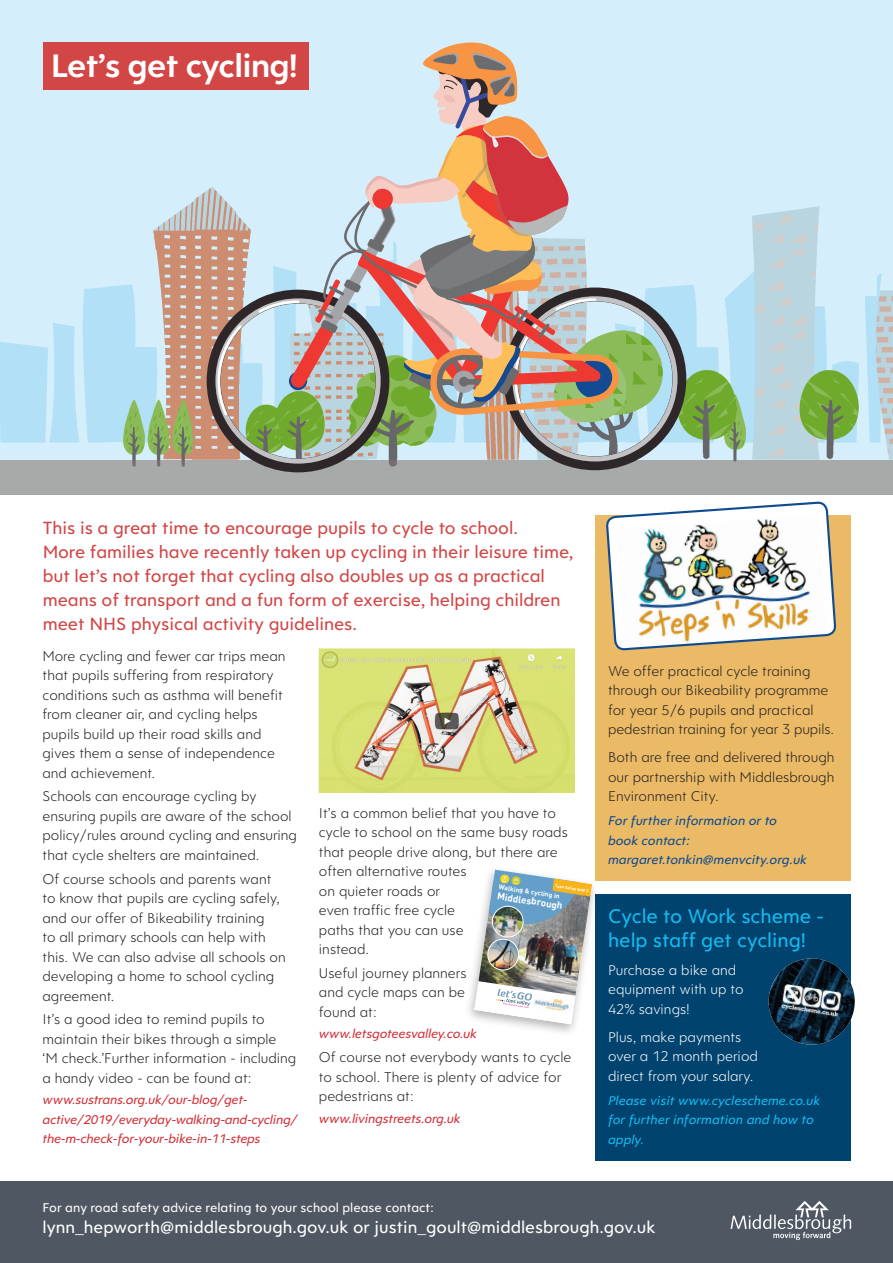
<style>
.page{position:relative;width:893px;height:1263px;background:#fff}
.page>*{position:absolute;margin:0;border:0;box-sizing:border-box;transform-origin:0 0}
.t1{font:34.5px "Clarika Pro Geo Dm";letter-spacing:-.02em;color:#fff}
.t2{font:500 21px "Clarika Pro Geo";letter-spacing:-.005em;color:#14baee}
.t3{font:500 18.75px/24px "Clarika Pro Geo";letter-spacing:-.005em;color:#d24646}
.t4{font:500 18px "Clarika Pro Geo";color:#fff}
.t5{font:300 15px/19.5px "Clarika Pro Geo";color:#231f20}
.t6{font:300 15px "Clarika Pro Geo";color:#fff}
.t7{font:italic 500 13.5px "Clarika Pro Geo";letter-spacing:-.02em;color:#d2333c}
.t8{font:italic 500 13.5px/19.5px "Clarika Pro Geo";color:#104b8f}
.t9{font:italic 500 13.5px "Clarika Pro Geo";color:#14baee}
.t10{font:500 13.5px "Clarika Pro Geo";color:#fff}
.t11{font:700 9.9px "DIN Pro";color:#fff}
.t12{font:700 6.75px "DIN Pro";color:#fff}
.t13{font:700 4.2px "DIN Pro";color:#fff}
</style>
<div class="page">
<svg style="left:0;top:0;width:893px;height:461px;background:#c8e2e8"></svg>
<div style="left:0;top:461px;width:893px;height:34px;background:#a8a9a9"></div>
<svg style="left:207px;top:42px;width:479px;height:430px;background:#bfbeb8"></svg>
<div style="left:0;top:1181px;width:893px;height:82px;background:#4f5763"></div>
<div style="left:43px;top:43px;width:265px;height:47px;background:#d24646"></div>
<svg style="left:730px;top:1201px;width:121px;height:39px"></svg>
<div style="left:595px;top:515px;width:255px;height:366px;background:#eaba67"></div>
<svg style="left:607px;top:450px;width:229px;height:201px"></svg>
<div style="left:464px;top:865px;width:135px;height:172px;background:#231f20;opacity:.33"></div>
<img style="left:474px;top:870px;width:118px;height:154px">
<div style="left:595px;top:894px;width:255px;height:266px;background:#01436f"></div>
<img style="left:768px;top:958px;width:87px;height:90px">
<img style="left:319px;top:648px;width:255px;height:144px">
<h1 class="t1" style="left:51px;top:44px;width:248px">Let’s get cycling!</h1>
<h4 class="t3" style="left:43px;top:515px;width:532px">This is a great time to encourage pupils to cycle to school.<br>More families have recently taken up cycling in their leisure time, but let’s not forget that cycling also doubles up as a practical means of transport and a fun form of exercise, helping children meet NHS physical activity guidelines.</h4>
<p class="t5" style="left:43px;top:646px;width:245px">More cycling and fewer car trips mean that pupils suffering from respiratory conditions such as asthma will benefit from cleaner air, and cycling helps pupils build up their road skills and gives them a sense of independence and achievement.</p>
<p class="t5" style="left:43px;top:786px;width:251px">Schools can encourage cycling by ensuring pupils are aware of the school</p>
<p class="t5" style="left:608px;top:661px;width:228px">We offer practical cycle training through our Bikeability programme for year 5/6 pupils and practical pedestrian training for year 3 pupils.</p>
<p class="t5" style="left:608px;top:747px;width:228px;text-align:justify">Both are free and delivered through our partnership with Middlesbrough Environment City.</p>
<p class="t8" style="left:608px;top:810px;width:200px">For further information or to book contact: margaret.tonkin@menvcity.org.uk</p>
<p class="t5" style="left:319px;top:803px;width:238px">It’s a common belief that you have to</p>
<p class="t5" style="left:43px;top:825px;width:256px">policy/rules around cycling and ensuring</p>
<p class="t5" style="left:319px;top:822px;width:250px">cycle to school on the same busy roads</p>
<p class="t5" style="left:43px;top:845px;width:219px">that cycle shelters are maintained.</p>
<p class="t5" style="left:319px;top:842px;width:240px">that people drive along, but there are</p>
<p class="t5" style="left:319px;top:861px;width:149px">often alternative routes</p>
<p class="t5" style="left:43px;top:869px;width:231px">Of course schools and parents want</p>
<p class="t13" style="left:556px;top:883px;width:35px;rotate:9deg">Tees Valley Map 3</p>
<p class="t11" style="left:498px;top:889px;width:67px;rotate:8deg">Middlesbrough</p>
<p class="t12" style="left:499px;top:882px;width:63px;rotate:8deg">Walking &amp; cycling in</p>
<p class="t5" style="left:319px;top:881px;width:123px">on quieter roads or</p>
<p class="t5" style="left:319px;top:900px;width:138px">even traffic free cycle</p>
<p class="t5" style="left:43px;top:888px;width:239px">to know that pupils are cycling safely,</p>
<p class="t5" style="left:43px;top:908px;width:224px">and our offer of Bikeability training</p>
<h3 class="t2" style="left:608px;top:903px;width:218px">Cycle to Work scheme -</h3>
<p class="t5" style="left:43px;top:927px;width:225px">to all primary schools can help with</p>
<p class="t5" style="left:43px;top:947px;width:245px">this. We can also advise all schools on</p>
<p class="t5" style="left:319px;top:920px;width:146px">paths that you can use</p>
<p class="t5" style="left:319px;top:939px;width:52px">instead.</p>
<h3 class="t2" style="left:608px;top:927px;width:199px">help staff get cycling!</h3>
<p class="t5" style="left:43px;top:966px;width:233px">developing a home to school cycling</p>
<p class="t5" style="left:319px;top:963px;width:149px">Useful journey planners</p>
<p class="t6" style="left:608px;top:961px;width:130px">Purchase a bike and</p>
<p class="t5" style="left:43px;top:986px;width:73px">agreement.</p>
<p class="t5" style="left:319px;top:982px;width:148px">and cycle maps can be</p>
<p class="t6" style="left:608px;top:980px;width:137px">equipment with up to</p>
<p class="t6" style="left:608px;top:1000px;width:83px">42% savings!</p>
<p class="t5" style="left:319px;top:1002px;width:59px">found at:</p>
<p class="t5" style="left:43px;top:1009px;width:224px">It’s a good idea to remind pupils to</p>
<p class="t5" style="left:43px;top:1029px;width:235px">maintain their bikes through a simple</p>
<p class="t7" style="left:319px;top:1025px;width:160px">www.letsgoteesvalley.co.uk</p>
<p class="t6" style="left:608px;top:1028px;width:135px">Plus, make payments</p>
<p class="t5" style="left:43px;top:1048px;width:255px">‘M check.’Further information - including</p>
<p class="t5" style="left:319px;top:1047px;width:254px">Of course not everybody wants to cycle</p>
<p class="t6" style="left:608px;top:1047px;width:151px">over a 12 month period</p>
<p class="t5" style="left:43px;top:1068px;width:211px">a handy video - can be found at:</p>
<p class="t5" style="left:319px;top:1067px;width:244px">to school. There is plenty of advice for</p>
<p class="t6" style="left:608px;top:1067px;width:147px">direct from your salary.</p>
<p class="t7" style="left:43px;top:1091px;width:207px">www.sustrans.org.uk/our-blog/get-</p>
<p class="t5" style="left:319px;top:1086px;width:96px">pedestrians at:</p>
<p class="t9" style="left:608px;top:1092px;width:214px">Please visit www.cyclescheme.co.uk</p>
<p class="t7" style="left:43px;top:1111px;width:257px">active/2019/everyday-walking-and-cycling/</p>
<p class="t7" style="left:319px;top:1110px;width:143px">www.livingstreets.org.uk</p>
<p class="t9" style="left:608px;top:1111px;width:207px">for further information and how to</p>
<p class="t7" style="left:43px;top:1130px;width:220px">the-m-check-for-your-bike-in-11-steps</p>
<p class="t9" style="left:608px;top:1131px;width:37px">apply.</p>
<p class="t10" style="left:43px;top:1199px;width:393px">For any road safety advice relating to your school please contact:</p>
<p class="t4" style="left:43px;top:1216px;width:614px">lynn_hepworth@middlesbrough.gov.uk or justin_goult@middlesbrough.gov.uk</p>
</div>
